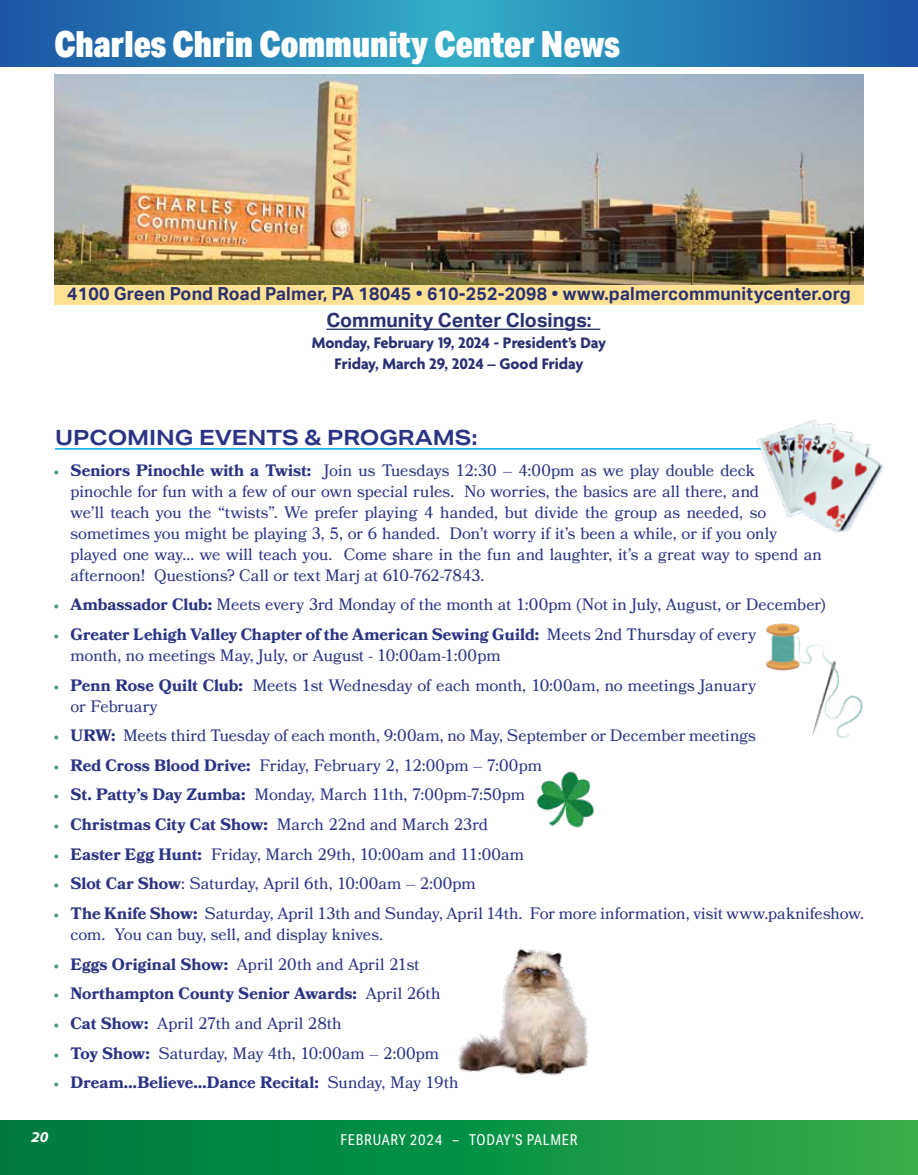
<style>
.page{position:relative;width:918px;height:1175px;background:#fff}
.page>*{position:absolute;margin:0;border:0;box-sizing:border-box;transform-origin:0 0}
.t1{font:900 36px "Aktiv Grotesk Cd";color:#fff}
.t2{font:700 21px "Aktiv Grotesk Ex";color:#2b3484}
.t3{font:700 19.5px "Aktiv Grotesk";color:#293172}
.t4{font:700 18px "Aktiv Grotesk";letter-spacing:.01em;color:#293172}
.t5{font:16.5px/21px "Bookmania";color:#2b3484}
.t6{font:700 16.5px "Bookmania";color:#2b3484}
.t7{font:700 16.5px/21px "Agenda";color:#293172;text-align:center}
.t8{font:15px "Aktiv Grotesk Cd";letter-spacing:.05em;color:#fff}
.t9{font:italic 700 semi-expanded 15px "Myriad Pro";color:#fff}
.s1{font-weight:700;font-size:15px;color:#50968d}
.s2{font-weight:700}
.s3{font-size:15px;color:#50968d}
.s4{font-weight:400}
</style>
<div class="page">
<svg style="left:0;top:1120px;width:918px;height:54px;background:#109144"></svg>
<svg style="left:0;top:0;width:918px;height:66px;background:#267fb5"></svg>
<div style="left:54px;top:285px;width:810px;height:20px;background:#fee192"></div>
<hr style="left:55px;top:448px;width:810px;height:1px;background:#00aeef">
<hr style="left:326px;top:328px;width:274px;height:2px;background:#293172">
<img style="left:54px;top:75px;width:810px;height:209px">
<img style="left:724px;top:420px;width:160px;height:113px">
<img style="left:766px;top:623px;width:97px;height:115px">
<img style="left:536px;top:771px;width:59px;height:57px">
<img style="left:457px;top:948px;width:132px;height:127px">
<h1 class="t1" style="left:54px;top:21px;width:568px">Charles Chrin Community Center News</h1>
<p class="t4" style="left:67px;top:283px;width:785px">4100 Green Pond Road Palmer, PA 18045 • 610-252-2098 • www.palmercommunitycenter.org</p>
<p class="t3" style="left:326px;top:309px;width:267px">Community Center Closings:</p>
<p class="t7" style="left:312px;top:333px;width:296px">Monday, February 19, 2024 - President’s Day<br>Friday, March 29, 2024 – Good Friday</p>
<p class="t2" style="left:55px;top:424px;width:424px">UPCOMING EVENTS &amp; PROGRAMS:</p>
<p class="t5" style="left:71px;top:459px;width:753px;text-indent:-17px"><span class="s1">•</span> <span class="s2">Seniors Pinochle with a Twist:</span> Join us Tuesdays 12:30 – 4:00pm as we play double deck<br>pinochle for fun with a few of our own special rules. No worries, the basics are all there, and<br>we’ll teach you the “twists”. We prefer playing 4 handed, but divide the group as needed, so sometimes you might be playing 3, 5, or 6 handed. Don’t worry if it’s been a while, or if you only played one way… we will teach you. Come share in the fun and laughter, it’s a great way to spend an afternoon! Questions? Call or text Marj at 610-762-7843.</p>
<p class="t5" style="left:54px;top:594px;width:773px"><span class="s1">•</span> <span class="s2">Ambassador Club:</span> Meets every 3rd Monday of the month at 1:00pm (Not in July, August, or December)</p>
<p class="t5" style="left:71px;top:623px;width:687px;text-indent:-17px"><span class="s1">•</span> <span class="s2">Greater Lehigh Valley Chapter of the American Sewing Guild:</span> Meets 2nd Thursday of every month, no meetings May, July, or August - 10:00am-1:00pm</p>
<p class="t5" style="left:71px;top:674px;width:687px;text-indent:-17px"><span class="s1">•</span> <span class="s2">Penn Rose Quilt Club:</span> Meets 1st Wednesday of each month, 10:00am, no meetings January or February</p>
<p class="t5" style="left:54px;top:725px;width:703px"><span class="s1">•</span> <span class="s2">URW:</span> Meets third Tuesday of each month, 9:00am, no May, September or December meetings</p>
<p class="t5" style="left:54px;top:754px;width:490px"><span class="s1">•</span> <span class="s2">Red Cross Blood Drive:</span> Friday, February 2, 12:00pm – 7:00pm</p>
<p class="t5" style="left:54px;top:784px;width:473px"><span class="s1">•</span> <span class="s2">St. Patty’s Day Zumba:</span> Monday, March 11th, 7:00pm-7:50pm</p>
<p class="t6" style="left:54px;top:814px;width:436px"><span class="s3">•</span> Christmas City Cat Show: <span class="s4">March 22nd and March 23rd</span></p>
<p class="t5" style="left:54px;top:843px;width:472px"><span class="s1">•</span> <span class="s2">Easter Egg Hunt:</span> Friday, March 29th, 10:00am and 11:00am</p>
<p class="t5" style="left:54px;top:873px;width:423px"><span class="s1">•</span> <span class="s2">Slot Car Show</span>: Saturday, April 6th, 10:00am – 2:00pm</p>
<p class="t5" style="left:71px;top:903px;width:795px;text-indent:-17px"><span class="s1">•</span> <span class="s2">The Knife Show:</span> Saturday, April 13th and Sunday, April 14th. For more information, visit www.paknifeshow. com. You can buy, sell, and display knives.</p>
<p class="t5" style="left:54px;top:953px;width:367px"><span class="s1">•</span> <span class="s2">Eggs Original Show:</span> April 20th and April 21st</p>
<p class="t6" style="left:54px;top:984px;width:388px"><span class="s3">•</span> Northampton County Senior Awards: <span class="s4">April 26th</span></p>
<p class="t5" style="left:54px;top:1012px;width:289px"><span class="s1">•</span> <span class="s2">Cat Show:</span> April 27th and April 28th</p>
<p class="t5" style="left:54px;top:1042px;width:387px"><span class="s1">•</span> <span class="s2">Toy Show:</span> Saturday, May 4th, 10:00am – 2:00pm</p>
<p class="t6" style="left:54px;top:1073px;width:406px"><span class="s3">•</span> Dream…Believe…Dance Recital: <span class="s4">Sunday, May 19th</span></p>
<p class="t9" style="left:31px;top:1127px;width:19px">20</p>
<p class="t8" style="left:340px;top:1130px;width:239px">FEBRUARY 2024 – TODAY’S PALMER</p>
</div>
